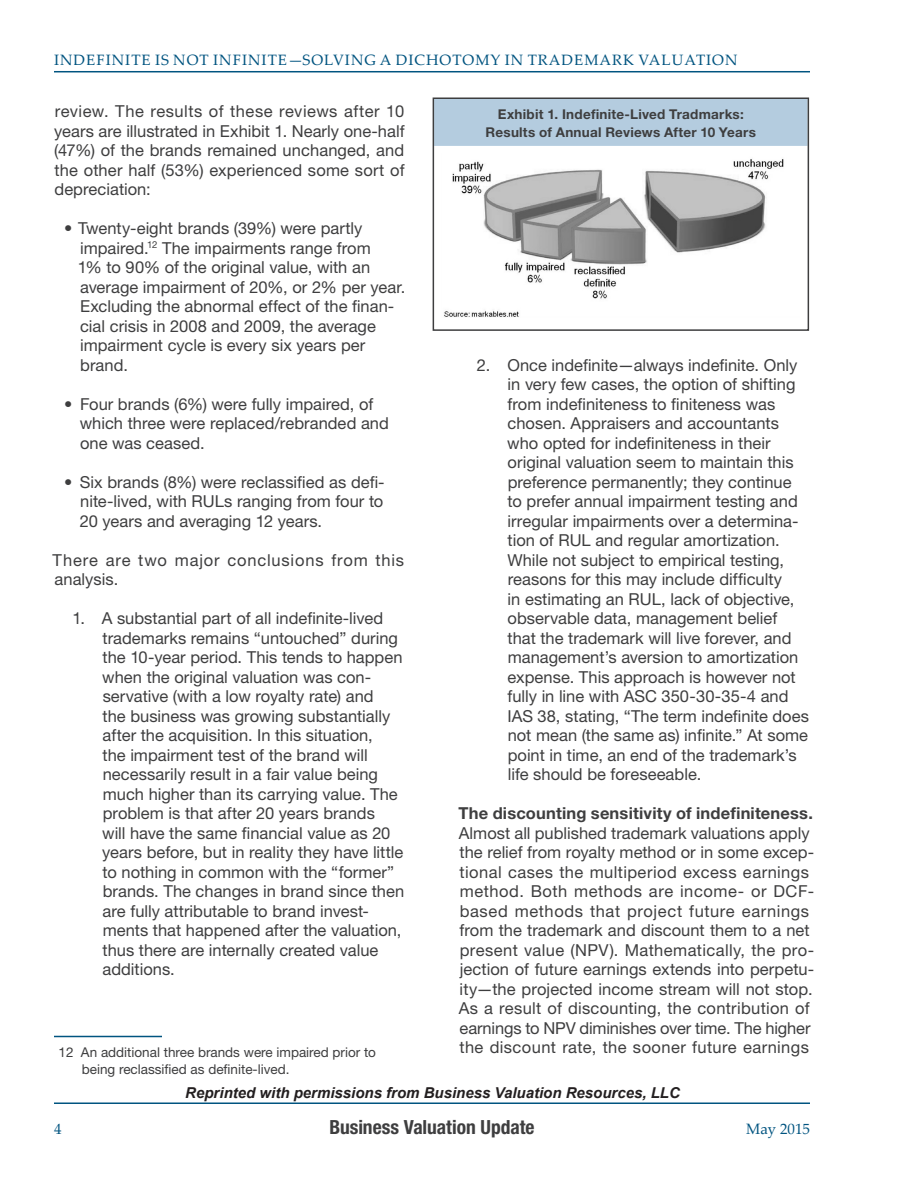
<style>
.page{position:relative;width:918px;height:1188px;background:#fff}
.page>*{position:absolute;margin:0;border:0;box-sizing:border-box;transform-origin:0 0}
.t1{font:700 condensed 19.5px "Helvetica Neue LT Std";letter-spacing:-.005em;color:#3e3e3f}
.body{font:16.5px/19.5px "Helvetica Neue LT Std";color:#3e3e3f}
.body-2{font:16.5px/19.5px "Helvetica Neue LT Std";letter-spacing:.05em;color:#3e3e3f}
.t2{font:15px "Palatino Linotype";letter-spacing:.07em;color:#005480}
.t3{font:italic 700 15px "Arial";color:#231f20}
.Footnote{font:13.5px/16.5px "Helvetica Neue LT Std";color:#3e3e3f}
.Caption_2{font:700 13.5px/18px "Helvetica Neue LT Std";letter-spacing:.02em;color:#3e3e3f;text-align:center}
.s1{font-weight:700}
</style>
<div class="page">
<hr style="left:54px;top:1102px;width:756px;height:2px;background:#005480">
<hr style="left:54px;top:71px;width:756px;height:1px;background:#005480">
<hr style="left:54px;top:1036px;width:108px;height:1px;background:#005480">
<div style="left:434px;top:99px;width:374px;height:47px;background:#b4ccdf"></div>
<img style="left:444px;top:159px;width:340px;height:158px">
<div style="left:433px;top:98px;width:376px;height:233px;border:2px solid #3e3e3f"></div>
<p class="t2" style="left:54px;top:49px;width:685px">INDEFINITE IS NOT INFINITE—SOLVING A DICHOTOMY IN TRADEMARK VALUATION</p>
<p class="body" style="left:54px;top:101px;width:352px;text-align:justify">review. The results of these reviews after 10 years are illustrated in Exhibit 1. Nearly one-half (47%) of the brands remained unchanged, and the other half (53%) experienced some sort of depreciation:</p>
<p class="body" style="left:78px;top:218px;width:329px;text-indent:-14px">• Twenty-eight brands (39%) were partly impaired.<sup>12</sup> The impairments range from<br>1% to 90% of the original value, with an average impairment of 20%, or 2% per year.<br>Excluding the abnormal effect of the finan&shy;cial crisis in 2008 and 2009, the average impairment cycle is every six years per brand.</p>
<p class="body" style="left:80px;top:394px;width:311px;text-indent:-16px">• Four brands (6%) were fully impaired, of which three were replaced/rebranded and one was ceased.</p>
<p class="body" style="left:80px;top:472px;width:306px;text-align:justify;text-indent:-16px">• Six brands (8%) were reclassified as defi&shy;nite-lived, with RULs ranging from four to 20 years and averaging 12 years.</p>
<p class="body-2" style="left:53px;top:550px;width:353px">There are two major conclusions from this analysis.</p>
<p class="body" style="left:102px;top:608px;width:304px;text-indent:-30px">1. A substantial part of all indefinite-lived trademarks remains “untouched” during the 10-year period. This tends to happen when the original valuation was con&shy;servative (with a low royalty rate) and<br>the business was growing substantially after the acquisition. In this situation,<br>the impairment test of the brand will necessarily result in a fair value being much higher than its carrying value. The problem is that after 20 years brands<br>will have the same financial value as 20 years before, but in reality they have little to nothing in common with the “former” brands. The changes in brand since then are fully attributable to brand invest&shy;ments that happened after the valuation, thus there are internally created value additions.</p>
<p class="Footnote" style="left:82px;top:1044px;width:296px;text-indent:-23px">12 An additional three brands were impaired prior to being reclassified as definite-lived.</p>
<p class="Caption_2" style="left:486px;top:105px;width:272px">Exhibit 1. Indefinite-Lived Tradmarks:<br>Results of Annual Reviews After 10 Years</p>
<p class="body" style="left:507px;top:355px;width:303px;text-indent:-30px">2. Once indefinite—always indefinite. Only in very few cases, the option of shifting from indefiniteness to finiteness was chosen. Appraisers and accountants who opted for indefiniteness in their original valuation seem to maintain this preference permanently; they continue to prefer annual impairment testing and irregular impairments over a determina&shy;tion of RUL and regular amortization.<br>While not subject to empirical testing, reasons for this may include difficulty<br>in estimating an RUL, lack of objective, observable data, management belief that the trademark will live forever, and management’s aversion to amortization expense. This approach is however not fully in line with ASC 350-30-35-4 and IAS 38, stating, “The term indefinite does not mean (the same as) infinite.” At some point in time, an end of the trademark’s life should be foreseeable.</p>
<p class="body" style="left:459px;top:803px;width:357px"><span class="s1">The discounting sensitivity of indefiniteness.<br></span>Almost all published trademark valuations apply the relief from royalty method or in some excep&shy;tional cases the multiperiod excess earnings method. Both methods are income- or DCF&shy;based methods that project future earnings from the trademark and discount them to a net present value (NPV). Mathematically, the pro&shy;jection of future earnings extends into perpetu&shy;ity—the projected income stream will not stop.<br>As a result of discounting, the contribution of earnings to NPV diminishes over time. The higher the discount rate, the sooner future earnings</p>
<p class="t3" style="left:185px;top:1083px;width:496px">Reprinted with permissions from Business Valuation Resources, LLC</p>
<p class="t2" style="left:54px;top:1118px;width:9px">4</p>
<p class="t1" style="left:329px;top:1115px;width:207px">Business Valuation Update</p>
<p class="t2" style="left:746px;top:1118px;width:65px">MAY 2015</p>
</div>
